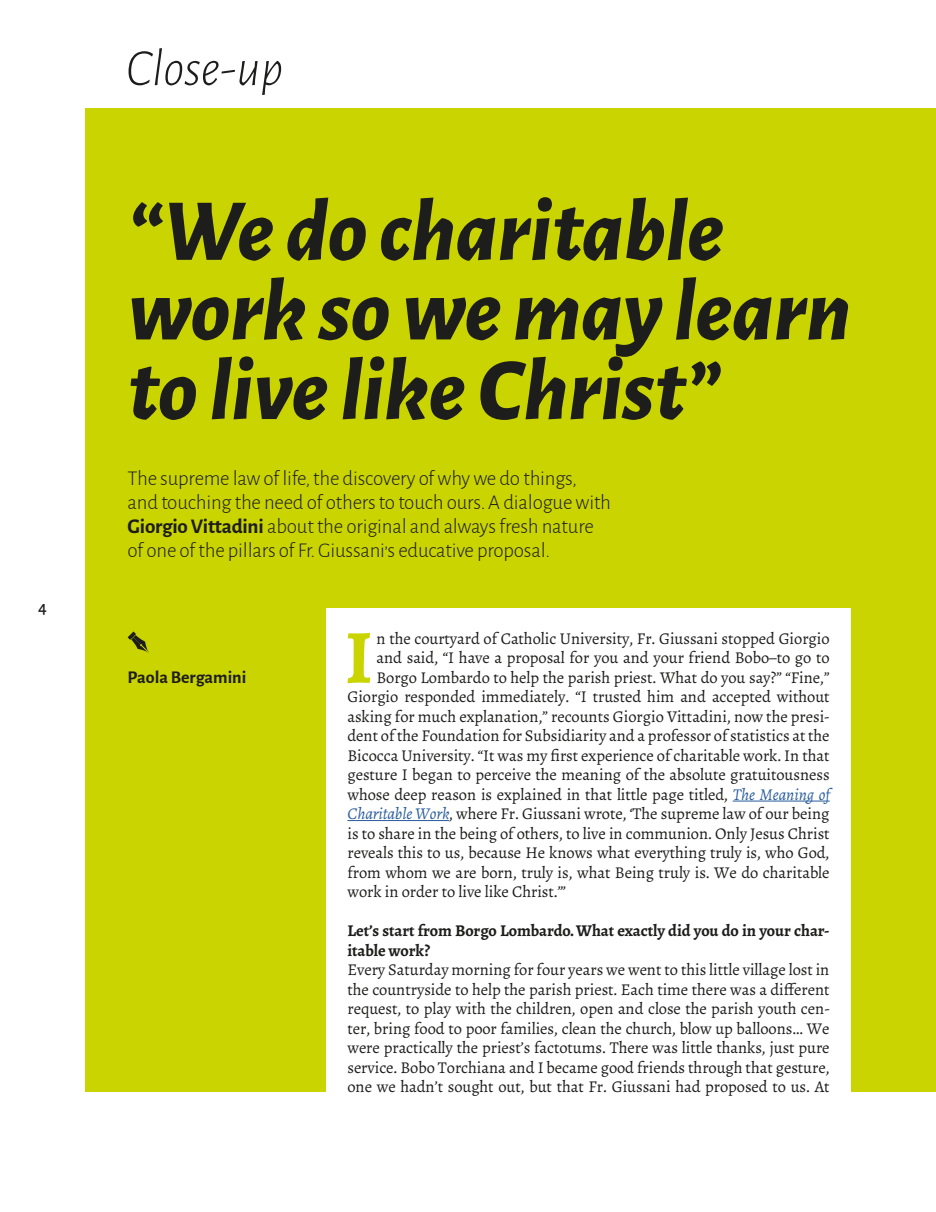
<style>
.page{position:relative;width:936px;height:1212px;background:#fff}
.page>*{position:absolute;margin:0;border:0;box-sizing:border-box;transform-origin:0 0}
.t1{font:italic 800 88.5px/79.7px "Alegreya Sans";color:#1d1d1b}
.t2{font:700 76.65px "Alegreya";color:#cad400}
.t3{font:italic 300 52.5px "Alegreya Sans";color:#1d1d1b}
.t4{font:300 21px/24px "Alegreya Sans";letter-spacing:-.01em;color:#1d1d1b}
.t5{font:700 18px "Alegreya Sans";color:#1d1d1b}
.t6{font:500 18px "Alegreya Sans";color:#1d1d1b}
.t7{font:16.5px/19.5px "Alegreya";letter-spacing:-.005em;color:#1d1d1b;text-align:justify}
.t8{font:700 16.5px/19.5px "Alegreya";letter-spacing:-.005em;color:#1d1d1b}
.s1{font-weight:700}
.s2{font-weight:400;font-size:16.5px}
.s3{font-style:italic;color:#275b9c}
</style>
<div class="page">
<div style="left:85px;top:108px;width:850px;height:984px;background:#cad400"></div>
<div style="left:326px;top:608px;width:524px;height:495px;background:#fff"></div>
<svg style="left:128px;top:631px;width:21px;height:22px"></svg>
<hr style="left:732px;top:800px;width:97px;height:1px;background:#275b9c">
<hr style="left:347px;top:820px;width:102px;height:1px;background:#275b9c">
<p class="t6" style="left:38px;top:595px;width:10px">4</p>
<h3 class="t3" style="left:126px;top:34px;width:159px">Close-up</h3>
<h1 class="t1" style="left:128px;top:185px;width:724px">“We do charitable work so we may learn to live like Christ”</h1>
<p class="t4" style="left:128px;top:465px;width:485px">The supreme law of life, the discovery of why we do things, and touching the need of others to touch ours. A dialogue with <span class="s1">Giorgio Vittadini</span> about the original and always fresh nature of one of the pillars of Fr. Giussani<span class="s2">’</span>s educative proposal.</p>
<p class="t5" style="left:128px;top:664px;width:120px">Paola Bergamini</p>
<h2 class="t2" style="left:344px;top:608px;width:29px">I</h2>
<p class="t7" style="left:376px;top:628px;width:454px">n the courtyard of Catholic University, Fr. Giussani stopped Giorgio</p>
<p class="t7" style="left:376px;top:648px;width:454px">and said, “I have a proposal for you and your friend Bobo–to go to</p>
<p class="t7" style="left:376px;top:667px;width:454px">Borgo Lombardo to help the parish priest. What do you say?” “Fine,”</p>
<p class="t7" style="left:347px;top:687px;width:483px">Giorgio responded immediately. “I trusted him and accepted without</p>
<p class="t7" style="left:347px;top:706px;width:483px">asking for much explanation,” recounts Giorgio Vittadini, now the presi-</p>
<p class="t7" style="left:347px;top:726px;width:483px">dent of the Foundation for Subsidiarity and a professor of statistics at the</p>
<p class="t7" style="left:347px;top:745px;width:483px">Bicocca University. “It was my first experience of charitable work. In that</p>
<p class="t7" style="left:347px;top:765px;width:483px">gesture I began to perceive the meaning of the absolute gratuitousness</p>
<p class="t7" style="left:347px;top:784px;width:483px">whose deep reason is explained in that little page titled, <span class="s3">The Meaning of</span></p>
<p class="t7" style="left:347px;top:804px;width:483px"><span class="s3">Charitable Work</span>, where Fr. Giussani wrote, ‘The supreme law of our being</p>
<p class="t7" style="left:347px;top:823px;width:483px">is to share in the being of others, to live in communion. Only Jesus Christ</p>
<p class="t7" style="left:347px;top:843px;width:483px">reveals this to us, because He knows what everything truly is, who God,</p>
<p class="t7" style="left:347px;top:862px;width:483px">from whom we are born, truly is, what Being truly is. We do charitable</p>
<p class="t7" style="left:347px;top:882px;width:220px">work in order to live like Christ.’”</p>
<p class="t8" style="left:347px;top:921px;width:483px">Let’s start from Borgo Lombardo. What exactly did you do in your char&shy;itable work?</p>
<p class="t7" style="left:347px;top:960px;width:483px">Every Saturday morning for four years we went to this little village lost in the countryside to help the parish priest. Each time there was a different request, to play with the children, open and close the parish youth cen&shy;ter, bring food to poor families, clean the church, blow up balloons… We were practically the priest’s factotums. There was little thanks, just pure service. Bobo Torchiana and I became good friends through that gesture, one we hadn’t sought out, but that Fr. Giussani had proposed to us. At</p>
</div>
